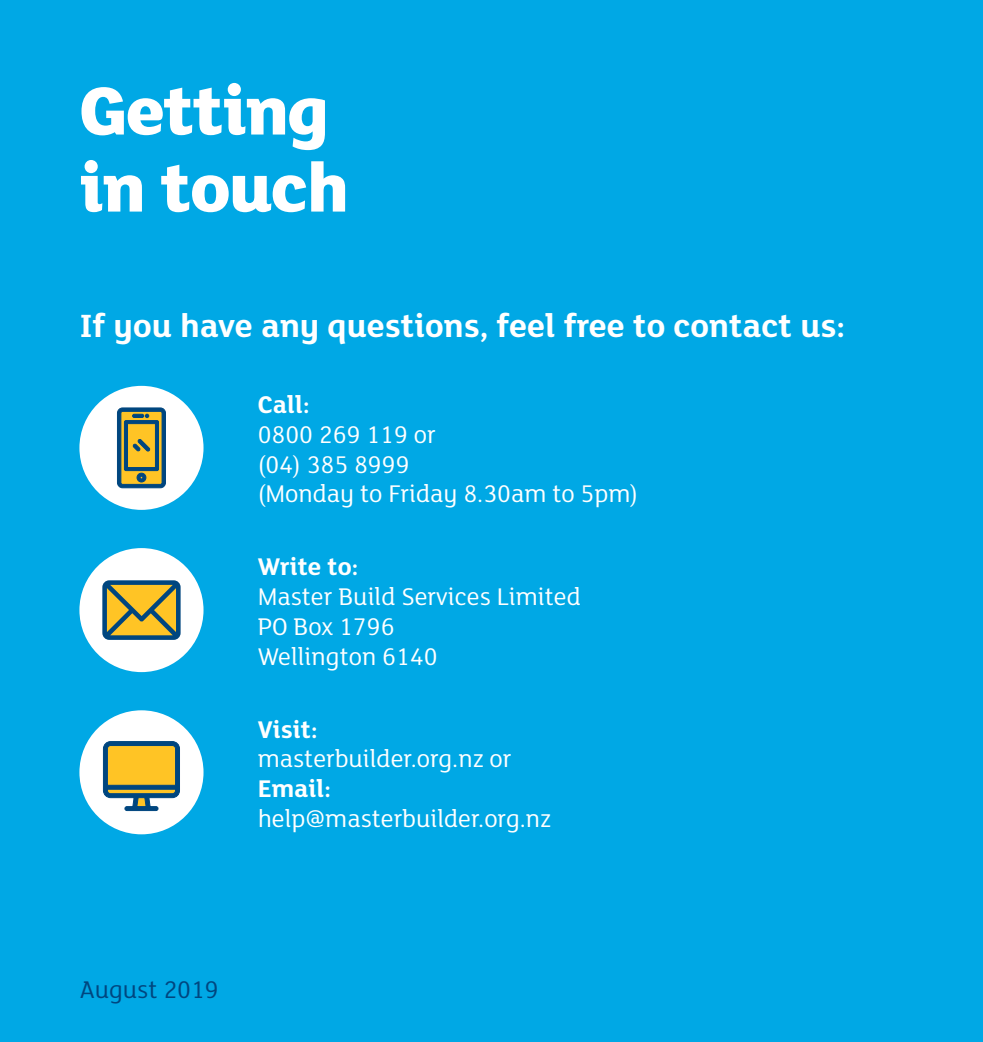
<style>
.page{position:relative;width:983px;height:1042px;background:#fff}
.page>*{position:absolute;margin:0;border:0;box-sizing:border-box;transform-origin:0 0}
.t1{font:800 73.5px/77px "FS Lola";letter-spacing:-.02em;color:#fff}
.t2{font:700 35px "FS Lola";color:#fff}
.t3{font:26.25px/29.8px "FS Lola";color:#fff}
.t4{font:700 26.25px "FS Lola";color:#fff}
.t5{font:26.25px "FS Lola";color:#00467f}
</style>
<div class="page">
<div style="left:0;top:0;width:982px;height:1042px;background:#00a8e5"></div>
<div style="left:79px;top:710px;width:124px;height:124px;background:#fff;border-radius:50%"></div>
<svg style="left:102px;top:741px;width:78px;height:70px;background:#aca462"></svg>
<div style="left:79px;top:548px;width:124px;height:124px;background:#fff;border-radius:50%"></div>
<svg style="left:102px;top:580px;width:78px;height:60px;background:#9a934c"></svg>
<div style="left:79px;top:386px;width:124px;height:124px;background:#fff;border-radius:50%"></div>
<svg style="left:117px;top:407px;width:49px;height:82px;background:#868954"></svg>
<h1 class="t1" style="left:79px;top:68px;width:271px">Getting in touch</h1>
<h2 class="t2" style="left:79px;top:302px;width:767px">If you have any questions, feel free to contact us:</h2>
<p class="t4" style="left:257px;top:386px;width:54px">Call:</p>
<p class="t3" style="left:257px;top:418px;width:382px">0800 269 119 or<br>(04) 385 8999<br>(Monday to Friday 8.30am to 5pm)</p>
<p class="t4" style="left:257px;top:549px;width:102px">Write to:</p>
<p class="t3" style="left:257px;top:580px;width:324px">Master Build Services Limited<br>PO Box 1796<br>Wellington 6140</p>
<p class="t4" style="left:257px;top:711px;width:61px">Visit:</p>
<p class="t3" style="left:257px;top:743px;width:255px">masterbuilder.org.nz or</p>
<p class="t4" style="left:257px;top:770px;width:75px">Email:</p>
<p class="t3" style="left:257px;top:802px;width:295px">help@masterbuilder.org.nz</p>
<p class="t5" style="left:79px;top:972px;width:141px">August 2019</p>
</div>
